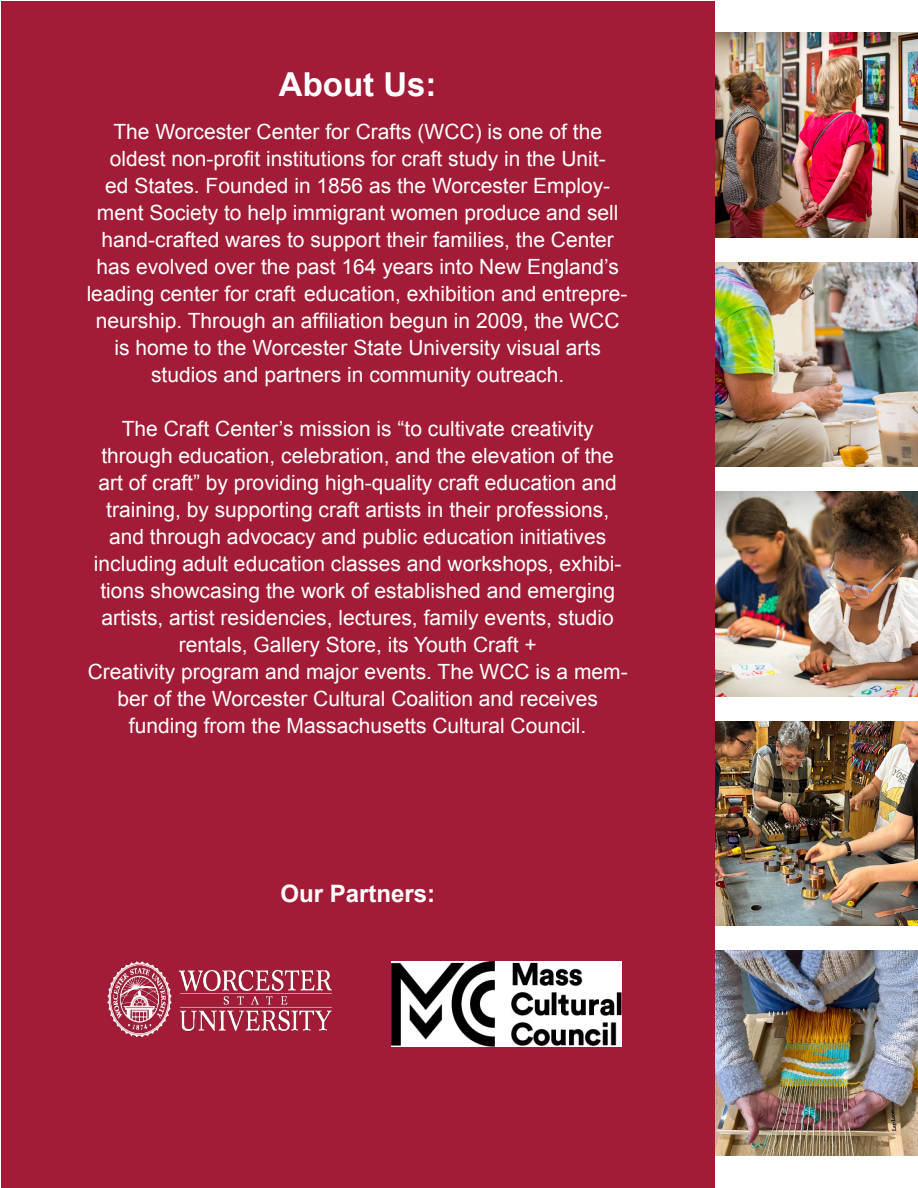
<style>
.page{position:relative;width:918px;height:1188px;background:#fff}
.page>*{position:absolute;margin:0;border:0;box-sizing:border-box;transform-origin:0 0}
.t1{font:700 33px "Arial";color:#fff}
.t2{font:700 24px "Arial";color:#fff}
.t3{font:21px/27px "Arial";color:#fff;text-align:center}
</style>
<div class="page">
<img style="left:715px;top:33px;width:203px;height:204px">
<img style="left:715px;top:262px;width:203px;height:205px">
<img style="left:715px;top:492px;width:203px;height:204px">
<img style="left:715px;top:721px;width:203px;height:205px">
<img style="left:715px;top:951px;width:203px;height:204px">
<div style="left:1px;top:1px;width:714px;height:1186px;background:#a31c37"></div>
<img style="left:107px;top:961px;width:226px;height:77px">
<img style="left:391px;top:962px;width:230px;height:84px">
<p class="t1" style="left:279px;top:62px;width:159px">About Us:</p>
<p class="t3" style="left:87px;top:118px;width:542px">The Worcester Center for Crafts (WCC) is one of the oldest non-profit institutions for craft study in the Unit-<br>ed States. Founded in 1856 as the Worcester Employ&shy;ment Society to help immigrant women produce and sell hand-crafted wares to support their families, the Center has evolved over the past 164 years into New England’s leading center for craft education, exhibition and entrepre&shy;neurship. Through an affiliation begun in 2009, the WCC is home to the Worcester State University visual arts</p>
<p class="t3" style="left:151px;top:361px;width:415px">studios and partners in community outreach.</p>
<p class="t3" style="left:94px;top:415px;width:529px">The Craft Center’s mission is “to cultivate creativity through education, celebration, and the elevation of the art of craft” by providing high-quality craft education and training, by supporting craft artists in their professions, and through advocacy and public education initiatives including adult education classes and workshops, exhibi&shy;tions showcasing the work of established and emerging artists, artist residencies, lectures, family events, studio rentals, Gallery Store, its Youth Craft +</p>
<p class="t3" style="left:88px;top:658px;width:541px">Creativity program and major events. The WCC is a mem&shy;ber of the Worcester Cultural Coalition and receives</p>
<p class="t3" style="left:129px;top:712px;width:459px">funding from the Massachusetts Cultural Council.</p>
<p class="t2" style="left:280px;top:878px;width:156px">Our Partners:</p>
</div>
